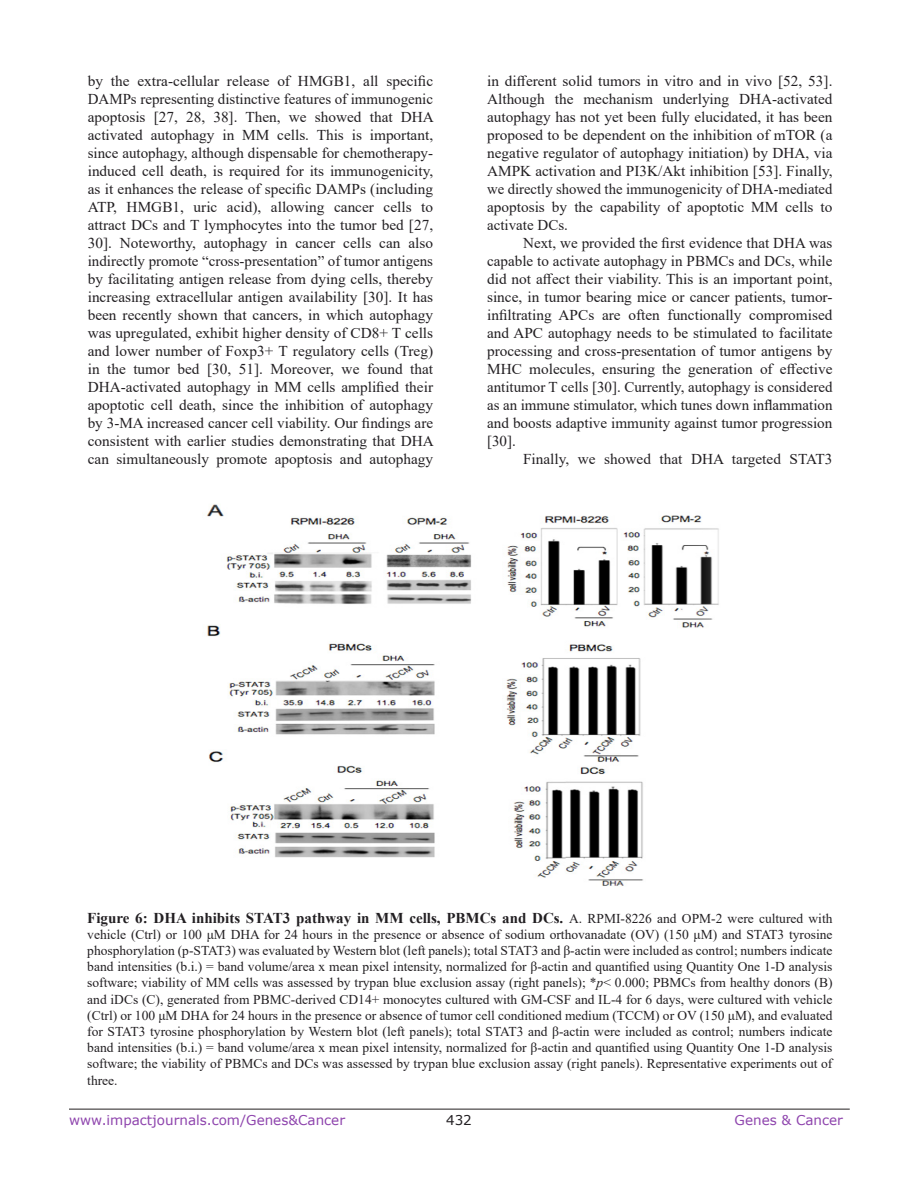
<style>
.page{position:relative;width:918px;height:1188px;background:#fff}
.page>*{position:absolute;margin:0;border:0;box-sizing:border-box;transform-origin:0 0}
.BodyText{font:15px/18px "Times New Roman";color:#221f22;text-align:justify}
.FigureText{font:700 15px "Times New Roman";color:#221f22}
.FigureText-2{font:13.5px/16.2px "Times New Roman";color:#221f22;text-align:justify}
.t1{font:13.5px "Verdana";color:#8e44ad}
.t2{font:13.5px "Verdana";color:#221f22}
.s1{font-weight:400;font-size:13.5px}
.s2{font-style:italic}
</style>
<div class="page">
<hr style="left:69px;top:1109px;width:781px;height:1px;background:#231f20">
<img style="left:207px;top:504px;width:512px;height:382px">
<p class="BodyText" style="left:88px;top:71px;width:348px">by the extra-cellular release of HMGB1, all specific DAMPs representing distinctive features of immunogenic apoptosis [27, 28, 38]. Then, we showed that DHA activated autophagy in MM cells. This is important, since autophagy, although dispensable for chemotherapy&shy;induced cell death, is required for its immunogenicity, as it enhances the release of specific DAMPs (including ATP, HMGB1, uric acid), allowing cancer cells to attract DCs and T lymphocytes into the tumor bed [27, 30]. Noteworthy, autophagy in cancer cells can also indirectly promote “cross-presentation” of tumor antigens by facilitating antigen release from dying cells, thereby increasing extracellular antigen availability [30]. It has been recently shown that cancers, in which autophagy was upregulated, exhibit higher density of CD8+ T cells and lower number of Foxp3+ T regulatory cells (Treg) in the tumor bed [30, 51]. Moreover, we found that DHA-activated autophagy in MM cells amplified their apoptotic cell death, since the inhibition of autophagy by 3-MA increased cancer cell viability. Our findings are consistent with earlier studies demonstrating that DHA can simultaneously promote apoptosis and autophagy</p>
<p class="BodyText" style="left:487px;top:71px;width:347px">in different solid tumors in vitro and in vivo [52, 53].<br>Although the mechanism underlying DHA-activated autophagy has not yet been fully elucidated, it has been proposed to be dependent on the inhibition of mTOR (a negative regulator of autophagy initiation) by DHA, via AMPK activation and PI3K/Akt inhibition [53]. Finally, we directly showed the immunogenicity of DHA-mediated apoptosis by the capability of apoptotic MM cells to activate DCs.</p>
<p class="BodyText" style="left:487px;top:233px;width:347px;text-indent:36px">Next, we provided the first evidence that DHA was capable to activate autophagy in PBMCs and DCs, while did not affect their viability. This is an important point, since, in tumor bearing mice or cancer patients, tumor&shy;infiltrating APCs are often functionally compromised and APC autophagy needs to be stimulated to facilitate processing and cross-presentation of tumor antigens by MHC molecules, ensuring the generation of effective antitumor T cells [30]. Currently, autophagy is considered as an immune stimulator, which tunes down inflammation and boosts adaptive immunity against tumor progression [30].</p>
<p class="BodyText" style="left:523px;top:449px;width:311px">Finally, we showed that DHA targeted STAT3</p>
<p class="FigureText" style="left:87px;top:907px;width:747px">Figure 6: DHA inhibits STAT3 pathway in MM cells, PBMCs and DCs. <span class="s1">A. RPMI-8226 and OPM-2 were cultured with</span></p>
<p class="FigureText-2" style="left:87px;top:926px;width:747px">vehicle (Ctrl) or 100 μM DHA for 24 hours in the presence or absence of sodium orthovanadate (OV) (150 μM) and STAT3 tyrosine phosphorylation (p-STAT3) was evaluated by Western blot (left panels); total STAT3 and β-actin were included as control; numbers indicate band intensities (b.i.) = band volume/area x mean pixel intensity, normalized for β-actin and quantified using Quantity One 1-D analysis software; viability of MM cells was assessed by trypan blue exclusion assay (right panels); *<span class="s2">p</span>&lt; 0.000; PBMCs from healthy donors (B) and iDCs (C), generated from PBMC-derived CD14+ monocytes cultured with GM-CSF and IL-4 for 6 days, were cultured with vehicle (Ctrl) or 100 μM DHA for 24 hours in the presence or absence of tumor cell conditioned medium (TCCM) or OV (150 μM), and evaluated for STAT3 tyrosine phosphorylation by Western blot (left panels); total STAT3 and β-actin were included as control; numbers indicate band intensities (b.i.) = band volume/area x mean pixel intensity, normalized for β-actin and quantified using Quantity One 1-D analysis software; the viability of PBMCs and DCs was assessed by trypan blue exclusion assay (right panels). Representative experiments out of three.</p>
<p class="t1" style="left:69px;top:1111px;width:278px">www.impactjournals.com/Genes&amp;Cancer</p>
<p class="t2" style="left:446px;top:1111px;width:27px">432</p>
<p class="t1" style="left:735px;top:1111px;width:110px">Genes &amp; Cancer</p>
</div>
